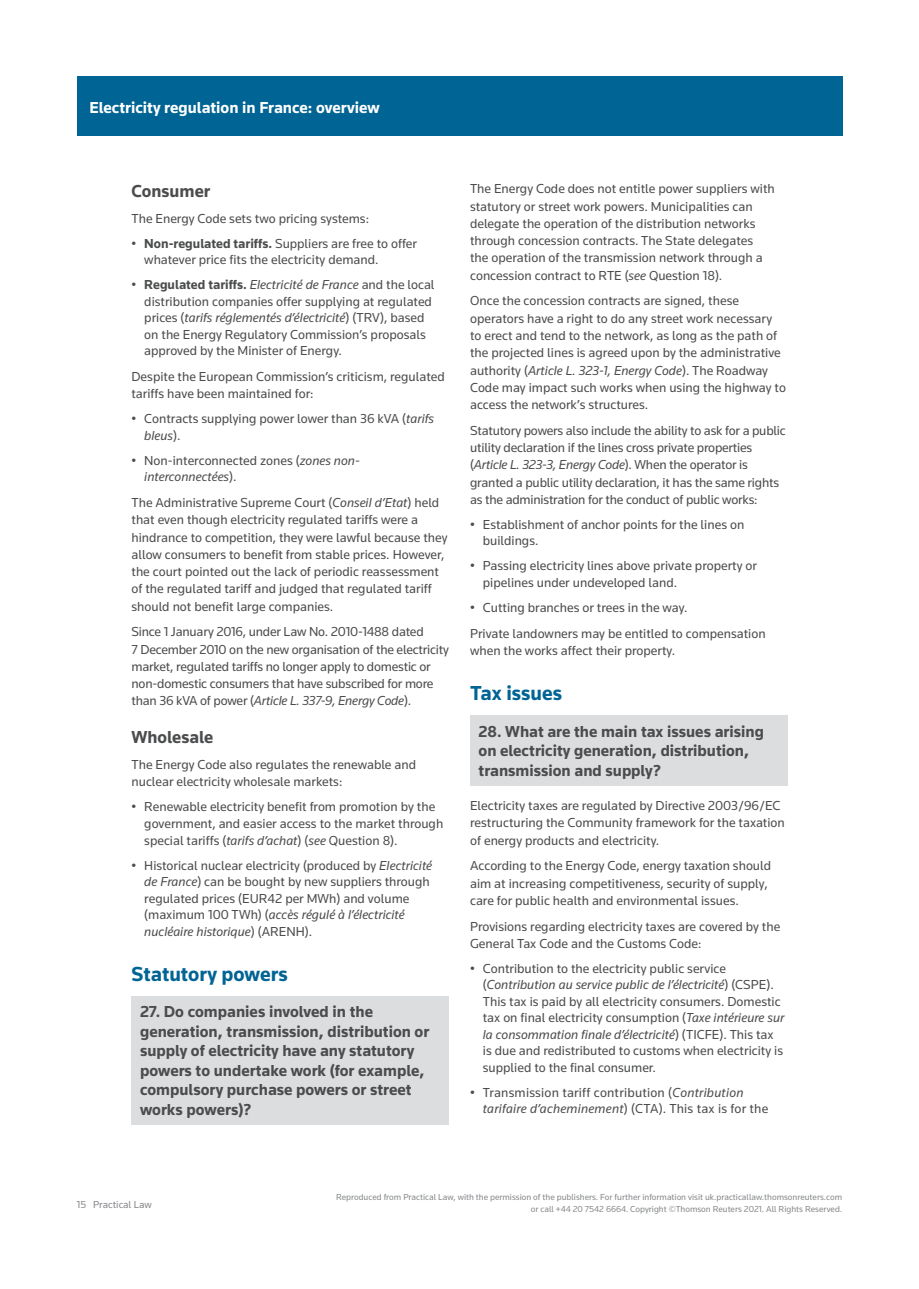
<style>
.page{position:relative;width:919px;height:1289px;background:#fff}
.page>*{position:absolute;margin:0;border:0;box-sizing:border-box;transform-origin:0 0}
.t1{font:700 21px "Knowledge";color:#006494}
.t2{font:700 18px "Knowledge";color:#4b4c4d}
.t3{font:700 16.5px/19.5px "Knowledge";color:#4b4c4d}
.t4{font:700 16.5px "Knowledge";color:#fff}
.t5{font:13.5px/17.2px "Knowledge";color:#4b4c4d}
.t6{font:10.5px "Knowledge";color:#86888b}
.t7{font:9px/12px "Knowledge";color:#86888b;text-align:right}
.s1{font-weight:700}
.s2{font-style:italic}
</style>
<div class="page">
<div style="left:77px;top:77px;width:765px;height:59px;background:#006494"></div>
<div style="left:131px;top:996px;width:318px;height:128px;background:#dcdddf"></div>
<div style="left:470px;top:715px;width:317px;height:70px;background:#dcdddf"></div>
<p class="t4" style="left:89px;top:97px;width:292px">Electricity regulation in France: overview</p>
<h2 class="t2" style="left:131px;top:180px;width:80px">Consumer</h2>
<p class="t5" style="left:131px;top:209px;width:239px">The Energy Code sets two pricing systems:</p>
<p class="t5" style="left:144px;top:235px;width:274px;line-height:16.5px;text-indent:-13px">• <span class="s1">Non-regulated tariffs.</span> Suppliers are free to offer whatever price fits the electricity demand.</p>
<p class="t5" style="left:144px;top:276px;width:292px;line-height:16.5px;text-indent:-13px">• <span class="s1">Regulated tariffs.</span> <span class="s2">Electricité de France</span> and the local distribution companies offer supplying at regulated prices (<span class="s2">tarifs réglementés d’électricité</span>) (TRV), based on the Energy Regulatory Commission’s proposals approved by the Minister of Energy.</p>
<p class="t5" style="left:131px;top:367px;width:315px">Despite the European Commission’s criticism, regulated tariffs have been maintained for:</p>
<p class="t5" style="left:144px;top:410px;width:291px;line-height:16.5px;text-indent:-13px">• Contracts supplying power lower than 36 kVA (<span class="s2">tarifs bleus</span>).</p>
<p class="t5" style="left:144px;top:452px;width:217px;line-height:16.5px;text-indent:-13px">• Non-interconnected zones (<span class="s2">zones non&shy;interconnectées</span>).</p>
<p class="t5" style="left:131px;top:493px;width:317px">The Administrative Supreme Court (<span class="s2">Conseil d’Etat</span>) held that even though electricity regulated tariffs were a hindrance to competition, they were lawful because they allow consumers to benefit from stable prices. However, the court pointed out the lack of periodic reassessment of the regulated tariff and judged that regulated tariff should not benefit large companies.</p>
<p class="t5" style="left:131px;top:623px;width:319px">Since 1 January 2016, under Law No. 2010-1488 dated<br>7 December 2010 on the new organisation of the electricity market, regulated tariffs no longer apply to domestic or non-domestic consumers that have subscribed for more than 36 kVA of power (<span class="s2">Article L. 337-9, Energy Code</span>).</p>
<h2 class="t2" style="left:131px;top:726px;width:83px">Wholesale</h2>
<p class="t5" style="left:131px;top:755px;width:286px">The Energy Code also regulates the renewable and nuclear electricity wholesale markets:</p>
<p class="t5" style="left:144px;top:798px;width:300px;line-height:16.5px;text-indent:-13px">• Renewable electricity benefit from promotion by the government, and easier access to the market through special tariffs (<span class="s2">tarifs d’achat</span>) (<span class="s2">see</span> Question 8).</p>
<p class="t5" style="left:144px;top:856px;width:289px;line-height:16.5px;text-indent:-13px">• Historical nuclear electricity (produced by <span class="s2">Electricité de France</span>) can be bought by new suppliers through regulated prices (EUR42 per MWh) and volume (maximum 100 TWh) (<span class="s2">accès régulé à l’électricité nucléaire historique</span>) (ARENH).</p>
<h1 class="t1" style="left:131px;top:960px;width:158px">Statutory powers</h1>
<p class="t3" style="left:140px;top:1001px;width:291px">27. Do companies involved in the generation, transmission, distribution or supply of electricity have any statutory powers to undertake work (for example, compulsory purchase powers or street works powers)?</p>
<p class="t5" style="left:470px;top:180px;width:306px">The Energy Code does not entitle power suppliers with statutory or street work powers. Municipalities can delegate the operation of the distribution networks through concession contracts. The State delegates the operation of the transmission network through a concession contract to RTE (<span class="s2">see</span> Question 18).</p>
<p class="t5" style="left:470px;top:292px;width:317px">Once the concession contracts are signed, these operators have a right to do any street work necessary to erect and tend to the network, as long as the path of the projected lines is agreed upon by the administrative authority (<span class="s2">Article L. 323-1, Energy Code</span>). The Roadway Code may impact such works when using the highway to access the network’s structures.</p>
<p class="t5" style="left:470px;top:421px;width:317px">Statutory powers also include the ability to ask for a public utility declaration if the lines cross private properties (<span class="s2">Article L. 323-3, Energy Code</span>). When the operator is granted a public utility declaration, it has the same rights as the administration for the conduct of public works:</p>
<p class="t5" style="left:483px;top:516px;width:263px;line-height:16.5px;text-indent:-13px">• Establishment of anchor points for the lines on buildings.</p>
<p class="t5" style="left:483px;top:557px;width:276px;line-height:16.5px;text-indent:-13px">• Passing electricity lines above private property or pipelines under undeveloped land.</p>
<p class="t5" style="left:470px;top:594px;width:297px;line-height:25.8px">• Cutting branches or trees in the way.<br>Private landowners may be entitled to compensation</p>
<p class="t5" style="left:470px;top:641px;width:207px">when the works affect their property.</p>
<h1 class="t1" style="left:470px;top:680px;width:94px">Tax issues</h1>
<p class="t3" style="left:478px;top:721px;width:287px">28. What are the main tax issues arising on electricity generation, distribution, transmission and supply?</p>
<p class="t5" style="left:470px;top:796px;width:316px">Electricity taxes are regulated by Directive 2003/96/EC restructuring the Community framework for the taxation of energy products and electricity.</p>
<p class="t5" style="left:470px;top:857px;width:302px">According to the Energy Code, energy taxation should aim at increasing competitiveness, security of supply, care for public health and environmental issues.</p>
<p class="t5" style="left:470px;top:917px;width:311px">Provisions regarding electricity taxes are covered by the<br>General Tax Code and the Customs Code:</p>
<p class="t5" style="left:483px;top:959px;width:303px;line-height:16.5px;text-indent:-13px">• Contribution to the electricity public service (<span class="s2">Contribution au service public de l’électricité</span>) (CSPE).<br>This tax is paid by all electricity consumers. Domestic tax on final electricity consumption (<span class="s2">Taxe intérieure sur la consommation finale d’électricité</span>) (TICFE). This tax is due and redistributed to customs when electricity is supplied to the final consumer.</p>
<p class="t5" style="left:483px;top:1083px;width:287px;line-height:16.5px;text-indent:-13px">• Transmission tariff contribution (<span class="s2">Contribution tarifaire d’acheminement</span>) (CTA). This tax is for the</p>
<p class="t6" style="left:77px;top:1198px;width:77px">15 Practical Law</p>
<p class="t7" style="left:336px;top:1190px;width:507px">Reproduced from Practical Law, with the permission of the publishers. For further information visit uk.practicallaw.thomsonreuters.com or call +44 20 7542 6664. Copyright ©Thomson Reuters 2021. All Rights Reserved.</p>
</div>
